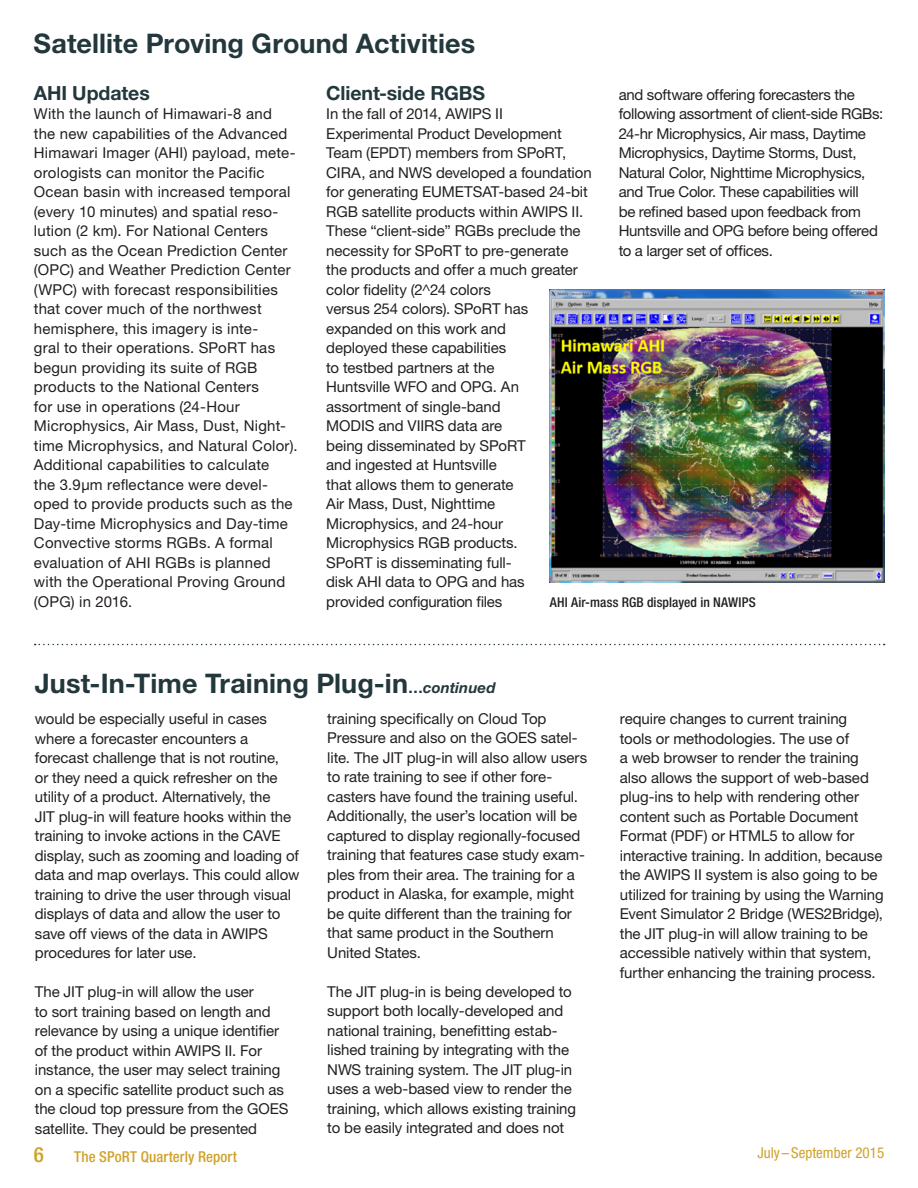
<style>
.page{position:relative;width:918px;height:1188px;background:#fff}
.page>*{position:absolute;margin:0;border:0;box-sizing:border-box;transform-origin:0 0}
.Main_Heads{font:700 27px "Helvetica Neue LT Std";letter-spacing:.005em;color:#23383c}
.t1{font:500 condensed 21px "Helvetica Neue LT Std";color:#cfa229}
.Small_Headers_16pt_l{font:700 19.5px "Helvetica Neue LT Std";letter-spacing:-.005em;color:#23383c}
.body_copy_10{font:15px/19.5px "Helvetica Neue LT Std";letter-spacing:-.005em;color:#231f20}
.body_copy_10-2{font:15px/19.5px "Helvetica Neue LT Std";letter-spacing:.015em;color:#231f20}
.t2{font:500 condensed 15px "Helvetica Neue LT Std";letter-spacing:.005em;color:#cfa229}
.t3{font:condensed 15px "Helvetica Neue LT Std";color:#cfa229}
.captions{font:500 condensed 13.5px "Helvetica Neue LT Std";letter-spacing:.01em;color:#231f20}
.s1{font-size:15px}
.s2{font-style:italic;font-size:15px}
</style>
<div class="page">
<svg style="left:35px;top:644px;width:850px;height:1px"></svg>
<img style="left:549px;top:290px;width:336px;height:293px">
<p class="Main_Heads" style="left:34px;top:27px;width:443px">Satellite Proving Ground Activities</p>
<p class="Small_Headers_16pt_l" style="left:34px;top:81px;width:117px">AHI Updates</p>
<p class="body_copy_10-2" style="left:34px;top:104px;width:265px">With the launch of Himawari-8 and<br>the new capabilities of the Advanced Himawari Imager (AHI) payload, mete&shy;orologists can monitor the Pacific Ocean basin with increased temporal (every 10 minutes) and spatial reso&shy;lution (2 km). For National Centers such as the Ocean Prediction Center (OPC) and Weather Prediction Center (WPC) with forecast responsibilities that cover much of the northwest hemisphere, this imagery is inte-<br>gral to their operations. SPoRT has begun providing its suite of RGB products to the National Centers<br>for use in operations (24-Hour Microphysics, Air Mass, Dust, Night&shy;time Microphysics, and Natural Color).<br>Additional capabilities to calculate<br>the 3.9μm reflectance were devel&shy;oped to provide products such as the Day-time Microphysics and Day-time Convective storms RGBs. A formal evaluation of AHI RGBs is planned with the Operational Proving Ground (OPG) in 2016.</p>
<p class="Small_Headers_16pt_l" style="left:326px;top:81px;width:160px">Client-side RGBS</p>
<p class="body_copy_10" style="left:326px;top:104px;width:267px">In the fall of 2014, AWIPS II<br>Experimental Product Development<br>Team (EPDT) members from SPoRT,<br>CIRA, and NWS developed a foundation for generating EUMETSAT-based 24-bit<br>RGB satellite products within AWIPS II.<br>These “client-side” RGBs preclude the necessity for SPoRT to pre-generate the products and offer a much greater color fidelity (2^24 colors<br>versus 254 colors). SPoRT has expanded on this work and<br>deployed these capabilities<br>to testbed partners at the<br>Huntsville WFO and OPG. An assortment of single-band<br>MODIS and VIIRS data are<br>being disseminated by SPoRT<br>and ingested at Huntsville<br>that allows them to generate<br>Air Mass, Dust, Nighttime<br>Microphysics, and 24-hour<br>Microphysics RGB products.<br>SPoRT is disseminating full-<br>disk AHI data to OPG and has<br>provided configuration files</p>
<p class="body_copy_10" style="left:619px;top:84px;width:266px">and software offering forecasters the following assortment of client-side RGBs:<br>24-hr Microphysics, Air mass, Daytime Microphysics, Daytime Storms, Dust, Natural Color, Nighttime Microphysics, and True Color. These capabilities will<br>be refined based upon feedback from Huntsville and OPG before being offered to a larger set of offices.</p>
<p class="captions" style="left:550px;top:594px;width:208px">AHI Air-mass RGB displayed in NAWIPS</p>
<p class="Main_Heads" style="left:35px;top:666px;width:462px">Just-In-Time Training Plug-in<span class="s1">…</span><span class="s2">continued</span></p>
<p class="body_copy_10" style="left:35px;top:709px;width:266px">would be especially useful in cases where a forecaster encounters a forecast challenge that is not routine,<br>or they need a quick refresher on the utility of a product. Alternatively, the<br>JIT plug-in will feature hooks within the training to invoke actions in the CAVE display, such as zooming and loading of data and map overlays. This could allow training to drive the user through visual displays of data and allow the user to save off views of the data in AWIPS procedures for later use.</p>
<p class="body_copy_10" style="left:35px;top:982px;width:255px">The JIT plug-in will allow the user<br>to sort training based on length and relevance by using a unique identifier of the product within AWIPS II. For instance, the user may select training on a specific satellite product such as the cloud top pressure from the GOES satellite. They could be presented</p>
<p class="body_copy_10" style="left:327px;top:709px;width:261px">training specifically on Cloud Top Pressure and also on the GOES satel&shy;lite. The JIT plug-in will also allow users to rate training to see if other fore&shy;casters have found the training useful.<br>Additionally, the user’s location will be captured to display regionally-focused training that features case study exam&shy;ples from their area. The training for a product in Alaska, for example, might be quite different than the training for that same product in the Southern United States.</p>
<p class="body_copy_10" style="left:327px;top:982px;width:250px">The JIT plug-in is being developed to support both locally-developed and national training, benefitting estab&shy;lished training by integrating with the NWS training system. The JIT plug-in uses a web-based view to render the training, which allows existing training to be easily integrated and does not</p>
<p class="body_copy_10" style="left:620px;top:709px;width:265px">require changes to current training<br>tools or methodologies. The use of<br>a web browser to render the training also allows the support of web-based plug-ins to help with rendering other content such as Portable Document Format (PDF) or HTML5 to allow for interactive training. In addition, because the AWIPS II system is also going to be utilized for training by using the Warning Event Simulator 2 Bridge (WES2Bridge), the JIT plug-in will allow training to be accessible natively within that system, further enhancing the training process.</p>
<h2 class="t1" style="left:34px;top:1143px;width:12px">6</h2>
<p class="t3" style="left:758px;top:1144px;width:128px">July–September 2015</p>
<p class="t2" style="left:74px;top:1148px;width:164px">The SPoRT Quarterly Report</p>
</div>
